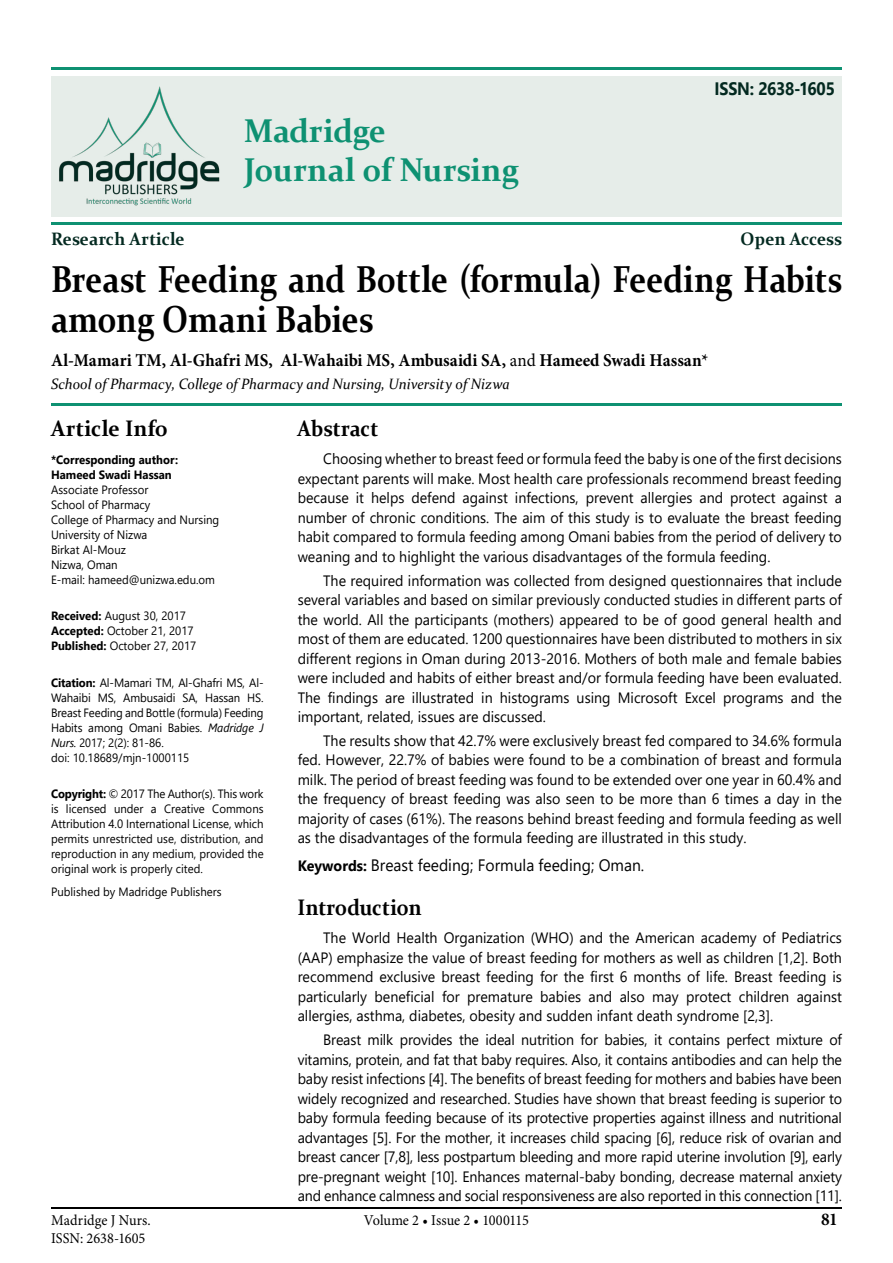
<style>
.page{position:relative;width:893px;height:1263px;background:#fff}
.page>*{position:absolute;margin:0;border:0;box-sizing:border-box;transform-origin:0 0}
.t1{font:700 37.5px/40.5px "Constantia";color:#000;scale:.85 1}
.t2{font:700 33px/39px "Constantia";color:#0e9172;scale:.95 1}
.t3{font:700 22.5px "Constantia";letter-spacing:.005em;color:#000;scale:.9 1}
.t4{font:700 22.5px "Constantia";letter-spacing:.005em;color:#000;scale:.95 1}
.t5{font:700 18px "Minion Pro";color:#000;scale:.95 1}
.t6{font:700 18px "Constantia";color:#032920;scale:.95 1}
.t7{font:700 18px "Segoe UI";letter-spacing:-.015em;color:#032920;scale:.9 1}
.t8{font:16.5px "Segoe UI";color:#000;scale:.95 1}
.t9{font:15px/19.5px "Segoe UI";color:#000;text-align:justify;scale:.95 1}
.t10{font:italic 15px "Constantia";color:#000;scale:.95 1}
.t11{font:15px "Minion Pro";color:#000;scale:.95 1}
.t12{font:12px/15px "Segoe UI";color:#000;scale:.95 1}
.t13{font:700 12px/15px "Segoe UI";color:#000;scale:.95 1}
.s1{font-weight:400}
.s2{font-weight:700}
.s3{font-style:italic}
.s4{font-weight:700;font-size:15px}
</style>
<div class="page">
<hr style="left:51px;top:1208px;width:791px;height:1px;background:#000">
<div style="left:51px;top:76px;width:791px;height:140px;background:#e6ede9"></div>
<hr style="left:51px;top:223px;width:791px;height:2px;background:#0e9172">
<hr style="left:51px;top:403px;width:791px;height:3px;background:#0e9172">
<hr style="left:51px;top:68px;width:791px;height:2px;background:#0e9172">
<img style="left:59px;top:86px;width:161px;height:120px">
<h2 class="t2" style="left:244px;top:109px;width:291px">Madridge<br>Journal of Nursing</h2>
<p class="t7" style="left:714px;top:71px;width:136px">ISSN: 2638-1605</p>
<p class="t6" style="left:51px;top:226px;width:142px">Research Article</p>
<p class="t6" style="left:741px;top:226px;width:108px">Open Access</p>
<h1 class="t1" style="left:51px;top:257px;width:932px">Breast Feeding and Bottle (formula) Feeding Habits among Omani Babies</h1>
<p class="t5" style="left:51px;top:348px;width:693px">Al-Mamari TM, Al-Ghafri MS, Al-Wahaibi MS, Ambusaidi SA, <span class="s1">and</span> Hameed Swadi Hassan*</p>
<p class="t10" style="left:51px;top:373px;width:484px">School of Pharmacy, College of Pharmacy and Nursing, University of Nizwa</p>
<h3 class="t4" style="left:51px;top:413px;width:125px">Article Info</h3>
<p class="t13" style="left:51px;top:451px;width:135px">*Corresponding author:<br>Hameed Swadi Hassan</p>
<p class="t12" style="left:51px;top:481px;width:179px">Associate Professor<br>School of Pharmacy<br>College of Pharmacy and Nursing<br>University of Nizwa<br>Birkat Al-Mouz<br>Nizwa, Oman<br>E-mail: hameed@unizwa.edu.om</p>
<p class="t12" style="left:51px;top:607px;width:155px"><span class="s2">Received:</span> August 30, 2017<br><span class="s2">Accepted:</span> October 21, 2017<br><span class="s2">Published:</span> October 27, 2017</p>
<p class="t12" style="left:51px;top:674px;width:225px"><span class="s2">Citation:</span> Al-Mamari TM, Al-Ghafri MS, Al-Wahaibi MS, Ambusaidi SA, Hassan HS.<br>Breast Feeding and Bottle (formula) Feeding Habits among Omani Babies. <span class="s3">Madridge J Nurs.</span> 2017; 2(2): 81-86.<br>doi: 10.18689/mjn-1000115</p>
<p class="t12" style="left:51px;top:785px;width:225px;text-align:justify"><span class="s2">Copyright:</span> © 2017 The Author(s). This work is licensed under a Creative Commons Attribution 4.0 International License, which permits unrestricted use, distribution, and reproduction in any medium, provided the original work is properly cited.</p>
<p class="t12" style="left:51px;top:883px;width:181px">Published by Madridge Publishers</p>
<h3 class="t3" style="left:298px;top:413px;width:91px">Abstract</h3>
<p class="t9" style="left:298px;top:448px;width:574px;text-indent:26px">Choosing whether to breast feed or formula feed the baby is one of the first decisions expectant parents will make. Most health care professionals recommend breast feeding because it helps defend against infections, prevent allergies and protect against a number of chronic conditions. The aim of this study is to evaluate the breast feeding habit compared to formula feeding among Omani babies from the period of delivery to weaning and to highlight the various disadvantages of the formula feeding.</p>
<p class="t9" style="left:298px;top:569px;width:574px;text-indent:26px">The required information was collected from designed questionnaires that include several variables and based on similar previously conducted studies in different parts of the world. All the participants (mothers) appeared to be of good general health and most of them are educated. 1200 questionnaires have been distributed to mothers in six different regions in Oman during 2013-2016. Mothers of both male and female babies were included and habits of either breast and/or formula feeding have been evaluated.<br>The findings are illustrated in histograms using Microsoft Excel programs and the important, related, issues are discussed.</p>
<p class="t9" style="left:298px;top:729px;width:574px;text-indent:26px">The results show that 42.7% were exclusively breast fed compared to 34.6% formula fed. However, 22.7% of babies were found to be a combination of breast and formula milk. The period of breast feeding was found to be extended over one year in 60.4% and the frequency of breast feeding was also seen to be more than 6 times a day in the majority of cases (61%). The reasons behind breast feeding and formula feeding as well as the disadvantages of the formula feeding are illustrated in this study.</p>
<p class="t8" style="left:298px;top:850px;width:366px"><span class="s4">Keywords:</span> Breast feeding; Formula feeding; Oman.</p>
<h3 class="t3" style="left:298px;top:892px;width:139px">Introduction</h3>
<p class="t9" style="left:298px;top:927px;width:574px;text-indent:26px">The World Health Organization (WHO) and the American academy of Pediatrics (AAP) emphasize the value of breast feeding for mothers as well as children [1,2]. Both recommend exclusive breast feeding for the first 6 months of life. Breast feeding is particularly beneficial for premature babies and also may protect children against allergies, asthma, diabetes, obesity and sudden infant death syndrome [2,3].</p>
<p class="t9" style="left:298px;top:1029px;width:575px;text-indent:26px">Breast milk provides the ideal nutrition for babies, it contains perfect mixture of vitamins, protein, and fat that baby requires. Also, it contains antibodies and can help the baby resist infections [4]. The benefits of breast feeding for mothers and babies have been widely recognized and researched. Studies have shown that breast feeding is superior to baby formula feeding because of its protective properties against illness and nutritional advantages [5]. For the mother, it increases child spacing [6], reduce risk of ovarian and breast cancer [7,8], less postpartum bleeding and more rapid uterine involution [9], early pre-pregnant weight [10]. Enhances maternal-baby bonding, decrease maternal anxiety and enhance calmness and social responsiveness are also reported in this connection [11].</p>
<p class="t11" style="left:51px;top:1210px;width:107px">Madridge J Nurs.</p>
<p class="t11" style="left:364px;top:1210px;width:175px">Volume 2 • Issue 2 • 1000115</p>
<p class="t5" style="left:821px;top:1206px;width:19px">81</p>
<p class="t11" style="left:51px;top:1228px;width:101px">ISSN: 2638-1605</p>
</div>
